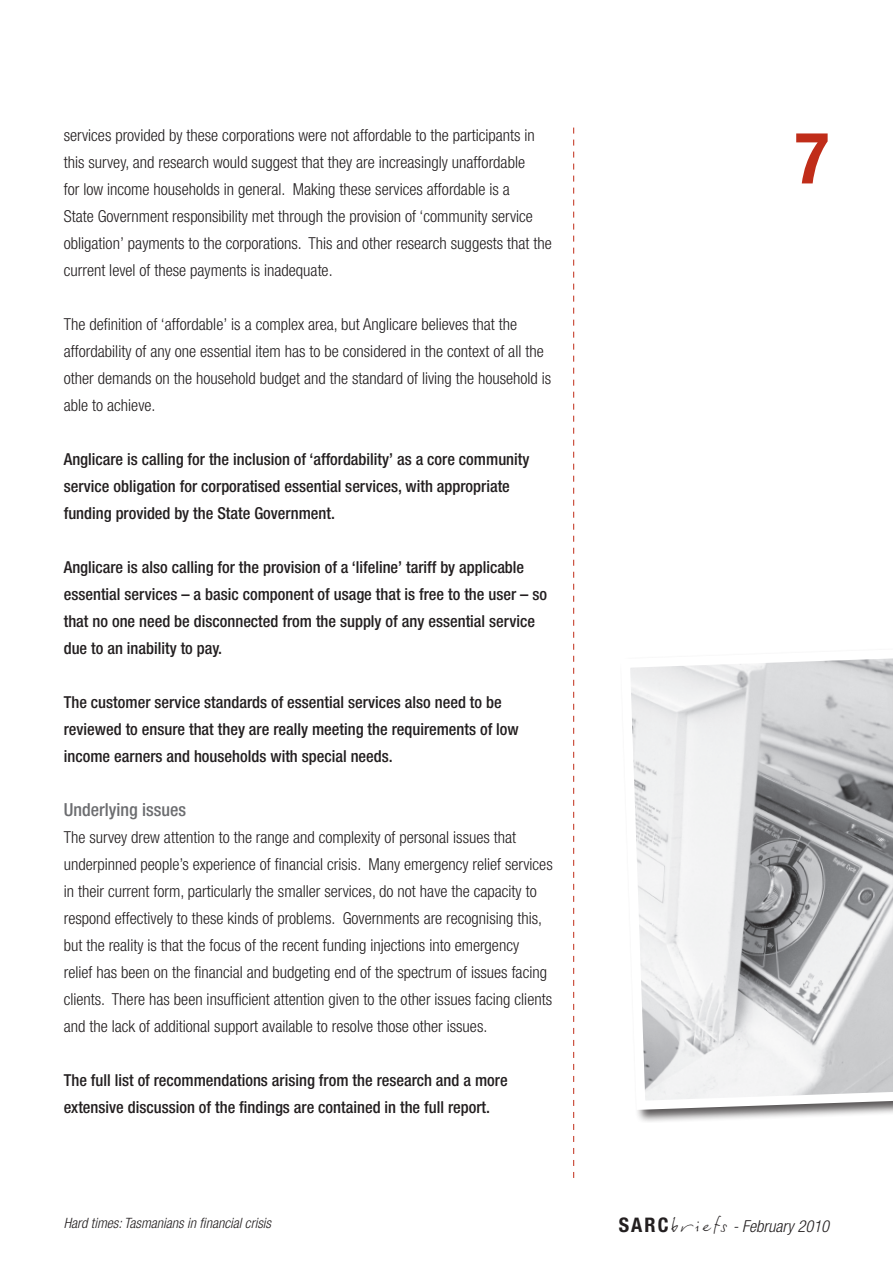
<style>
.page{position:relative;width:893px;height:1263px;background:#fff}
.page>*{position:absolute;margin:0;border:0;box-sizing:border-box;transform-origin:0 0}
.t1{font:700 condensed 72px "Helvetica Neue";color:#c02d19}
.sub_2{font:500 condensed 18px "Helvetica Neue";color:#6c6d70}
.body_-_large{font:300 condensed 16.5px/27px "Helvetica Neue";color:#231f20}
.body_-_large-2{font:500 condensed 16.5px/27px "Helvetica Neue";color:#231f20}
.t2{font:italic 300 condensed 16.5px "Helvetica Neue";color:#231f20}
.t3{font:italic 300 condensed 14.25px "Helvetica Neue";color:#231f20}
.s1{font-weight:700;font-style:normal;font-size:20.1px}
.s2{font-family:"Django ITC";font-weight:400;font-style:normal;font-stretch:normal;font-size:17.55px}
</style>
<div class="page">
<svg style="left:573px;top:128px;width:1px;height:1050px"></svg>
<svg style="left:630px;top:658px;width:263px;height:456px"></svg>
<p class="body_-_large" style="left:64px;top:121px;width:489px">services provided by these corporations were not affordable to the participants in this survey, and research would suggest that they are increasingly unaffordable<br>for low income households in general. Making these services affordable is a<br>State Government responsibility met through the provision of ‘community service obligation’ payments to the corporations. This and other research suggests that the current level of these payments is inadequate.</p>
<p class="body_-_large" style="left:64px;top:310px;width:489px">The definition of ‘affordable’ is a complex area, but Anglicare believes that the affordability of any one essential item has to be considered in the context of all the other demands on the household budget and the standard of living the household is able to achieve.</p>
<p class="body_-_large-2" style="left:64px;top:445px;width:467px">Anglicare is calling for the inclusion of ‘affordability’ as a core community service obligation for corporatised essential services, with appropriate funding provided by the State Government.</p>
<p class="body_-_large-2" style="left:64px;top:553px;width:485px">Anglicare is also calling for the provision of a ‘lifeline’ tariff by applicable essential services – a basic component of usage that is free to the user – so that no one need be disconnected from the supply of any essential service due to an inability to pay.</p>
<p class="body_-_large-2" style="left:64px;top:688px;width:456px">The customer service standards of essential services also need to be reviewed to ensure that they are really meeting the requirements of low income earners and households with special needs.</p>
<p class="sub_2" style="left:64px;top:799px;width:124px">Underlying issues</p>
<p class="body_-_large" style="left:64px;top:823px;width:490px">The survey drew attention to the range and complexity of personal issues that underpinned people’s experience of financial crisis. Many emergency relief services in their current form, particularly the smaller services, do not have the capacity to respond effectively to these kinds of problems. Governments are recognising this, but the reality is that the focus of the recent funding injections into emergency<br>relief has been on the financial and budgeting end of the spectrum of issues facing clients. There has been insufficient attention given to the other issues facing clients and the lack of additional support available to resolve those other issues.</p>
<p class="body_-_large-2" style="left:64px;top:1066px;width:445px">The full list of recommendations arising from the research and a more extensive discussion of the findings are contained in the full report.</p>
<h1 class="t1" style="left:795px;top:114px;width:36px">7</h1>
<p class="t3" style="left:64px;top:1214px;width:209px">Hard times: Tasmanians in financial crisis</p>
<p class="t2" style="left:619px;top:1216px;width:212px"><span class="s1">SARC</span><span class="s2">bri efs</span> - February 2010</p>
</div>
